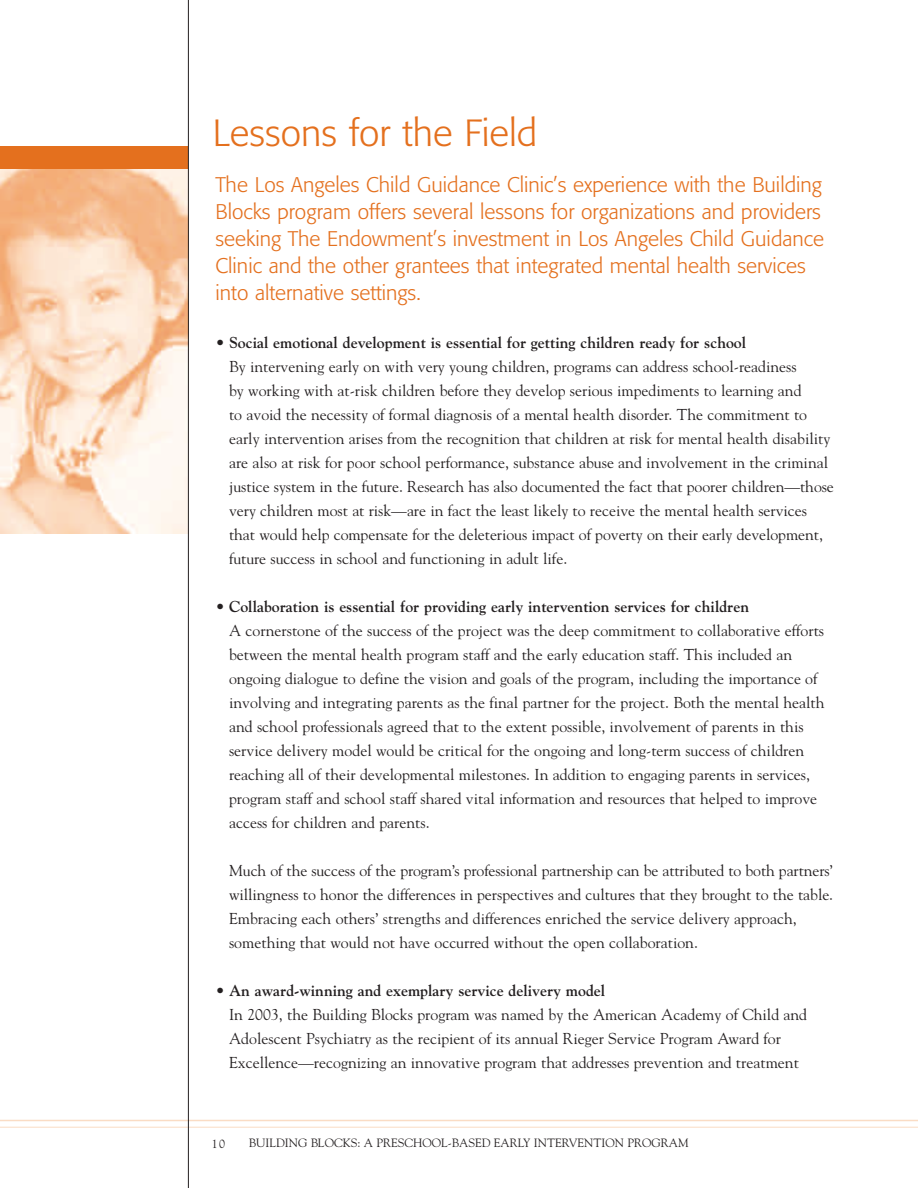
<style>
.page{position:relative;width:918px;height:1188px;background:#fff}
.page>*{position:absolute;margin:0;border:0;box-sizing:border-box;transform-origin:0 0}
.t1{font:300 37.5px "Formata";color:#e4701e}
.t2{font:300 21px/27px "Formata";color:#e4701e}
.t3{font:15.75px/24px "Goudy";color:#231f20}
.t4{font:700 15.75px "Goudy";color:#231f20}
.t5{font:12px "Goudy";color:#231f20}
</style>
<div class="page">
<img style="left:0;top:169px;width:188px;height:364px">
<div style="left:0;top:146px;width:188px;height:23px;background:#e4701e"></div>
<hr style="left:0;top:1120px;width:918px;height:1px;background:#fadcc4">
<hr style="left:0;top:1127px;width:918px;height:1px;background:#fadcc4">
<hr style="left:188px;top:0;width:1px;height:1188px;background:#231f20">
<h1 class="t1" style="left:213px;top:117px;width:326px">Lessons for the Field</h1>
<p class="t2" style="left:216px;top:173px;width:610px">The Los Angeles Child Guidance Clinic’s experience with the Building Blocks program offers several lessons for organizations and providers seeking The Endowment’s investment in Los Angeles Child Guidance Clinic and the other grantees that integrated mental health services into alternative settings.</p>
<p class="t4" style="left:216px;top:334px;width:532px">• Social emotional development is essential for getting children ready for school</p>
<p class="t3" style="left:229px;top:355px;width:606px">By intervening early on with very young children, programs can address school-readiness<br>by working with at-risk children before they develop serious impediments to learning and<br>to avoid the necessity of formal diagnosis of a mental health disorder. The commitment to early intervention arises from the recognition that children at risk for mental health disability are also at risk for poor school performance, substance abuse and involvement in the criminal justice system in the future. Research has also documented the fact that poorer children—those very children most at risk—are in fact the least likely to receive the mental health services that would help compensate for the deleterious impact of poverty on their early development, future success in school and functioning in adult life.</p>
<p class="t4" style="left:216px;top:598px;width:535px">• Collaboration is essential for providing early intervention services for children</p>
<p class="t3" style="left:229px;top:619px;width:597px">A cornerstone of the success of the project was the deep commitment to collaborative efforts between the mental health program staff and the early education staff. This included an ongoing dialogue to define the vision and goals of the program, including the importance of involving and integrating parents as the final partner for the project. Both the mental health and school professionals agreed that to the extent possible, involvement of parents in this service delivery model would be critical for the ongoing and long-term success of children reaching all of their developmental milestones. In addition to engaging parents in services, program staff and school staff shared vital information and resources that helped to improve access for children and parents.</p>
<p class="t3" style="left:229px;top:859px;width:606px">Much of the success of the program’s professional partnership can be attributed to both partners’ willingness to honor the differences in perspectives and cultures that they brought to the table.<br>Embracing each others’ strengths and differences enriched the service delivery approach, something that would not have occurred without the open collaboration.</p>
<p class="t4" style="left:216px;top:982px;width:391px">• An award-winning and exemplary service delivery model</p>
<p class="t3" style="left:229px;top:1003px;width:580px">In 2003, the Building Blocks program was named by the American Academy of Child and<br>Adolescent Psychiatry as the recipient of its annual Rieger Service Program Award for<br>Excellence—recognizing an innovative program that addresses prevention and treatment</p>
<p class="t5" style="left:212px;top:1137px;width:15px">10</p>
<p class="t5" style="left:249px;top:1136px;width:442px">BUILDING BLOCKS: A PRESCHOOL-BASED EARLY INTERVENTION PROGRAM</p>
</div>
